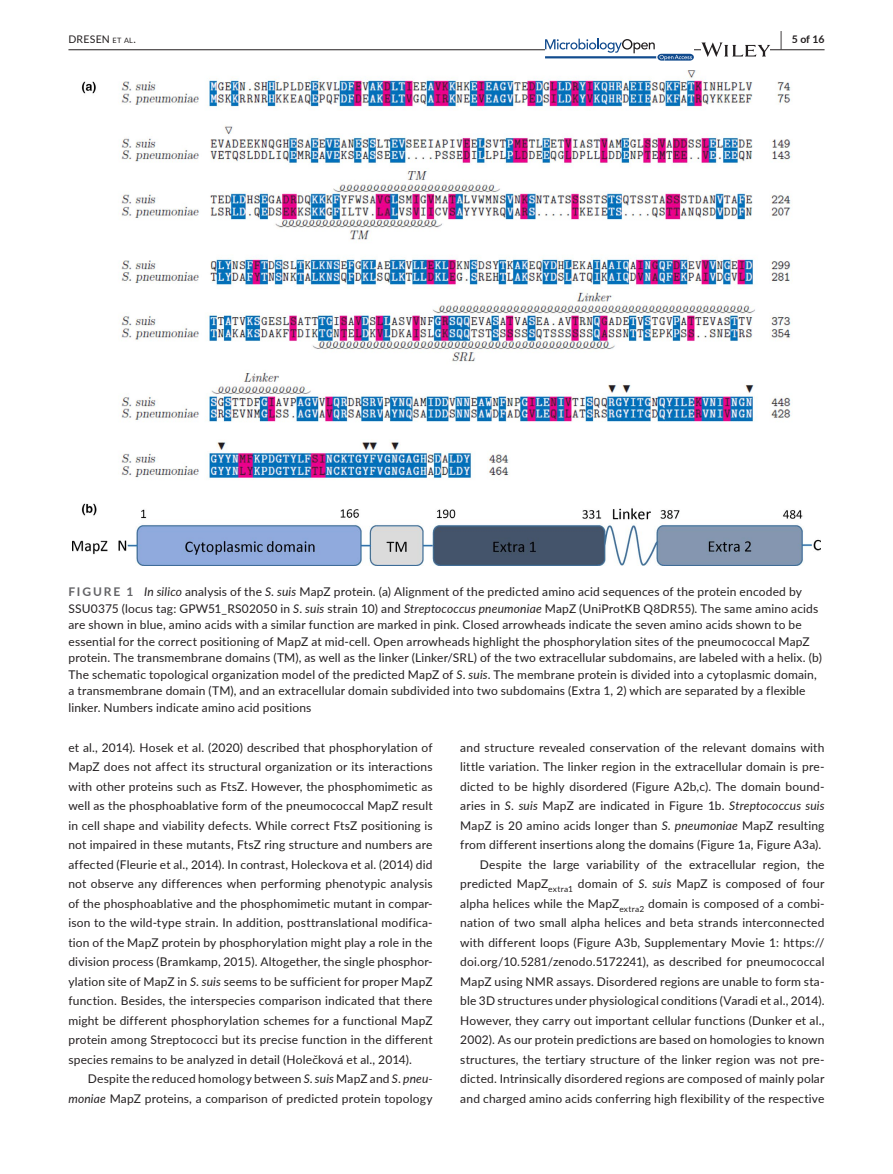
<style>
.page{position:relative;width:893px;height:1174px;background:#fff}
.page>*{position:absolute;margin:0;border:0;box-sizing:border-box;transform-origin:0 0}
.t1{font:12px/19.5px "Lato";letter-spacing:.015em;color:#231f20;text-align:right}
.t2{font:10.5px "Lato";letter-spacing:.02em;color:#231f20}
.t3{font:700 10.5px "Lato";color:#231f20}
.s1{font-size:7.35px}
.s2{font-size:19.5px}
.s3{font-weight:700;color:#636366}
.s4{font-style:italic}
</style>
<div class="page">
<hr style="left:68px;top:49px;width:756px;height:1px;background:#231f20">
<svg style="left:545px;top:39px;width:149px;height:22px"></svg>
<svg style="left:701px;top:42px;width:69px;height:15px"></svg>
<img style="left:72px;top:71px;width:749px;height:494px">
<p class="t2" style="left:68px;top:31px;width:69px">DRESEN <span class="s1">et al</span>.</p>
<p class="t3" style="left:780px;top:31px;width:46px"><span class="s2">|</span> 5 of 16</p>
<p class="t1" style="left:68px;top:583px;width:755px;line-height:16.5px;text-align:left"><span class="s3">FIGURE 1</span> <span class="s4">In silico</span> analysis of the <span class="s4">S</span>. <span class="s4">suis</span> MapZ protein. (a) Alignment of the predicted amino acid sequences of the protein encoded by SSU0375 (locus tag: GPW51_RS02050 in <span class="s4">S</span>. <span class="s4">suis</span> strain 10) and <span class="s4">Streptococcus pneumoniae</span> MapZ (UniProtKB Q8DR55). The same amino acids are shown in blue, amino acids with a similar function are marked in pink. Closed arrowheads indicate the seven amino acids shown to be essential for the correct positioning of MapZ at mid-cell. Open arrowheads highlight the phosphorylation sites of the pneumococcal MapZ protein. The transmembrane domains (TM), as well as the linker (Linker/SRL) of the two extracellular subdomains, are labeled with a helix. (b)<br>The schematic topological organization model of the predicted MapZ of <span class="s4">S</span>. <span class="s4">suis</span>. The membrane protein is divided into a cytoplasmic domain, a transmembrane domain (TM), and an extracellular domain subdivided into two subdomains (Extra 1, 2) which are separated by a flexible linker. Numbers indicate amino acid positions</p>
<p class="t1" style="left:68px;top:737px;width:366px;text-align:justify">et al., 2014). Hosek et al. (2020) described that phosphorylation of MapZ does not affect its structural organization or its interactions with other proteins such as FtsZ. However, the phosphomimetic as well as the phosphoablative form of the pneumococcal MapZ result in cell shape and viability defects. While correct FtsZ positioning is not impaired in these mutants, FtsZ ring structure and numbers are affected (Fleurie et al., 2014). In contrast, Holeckova et al. (2014) did not observe any differences when performing phenotypic analysis of the phosphoablative and the phosphomimetic mutant in compar&shy;ison to the wild-type strain. In addition, posttranslational modifica&shy;tion of the MapZ protein by phosphorylation might play a role in the division process (Bramkamp, 2015). Altogether, the single phosphor&shy;ylation site of MapZ in <span class="s4">S</span>. <span class="s4">suis</span> seems to be sufficient for proper MapZ function. Besides, the interspecies comparison indicated that there might be different phosphorylation schemes for a functional MapZ protein among Streptococci but its precise function in the different species remains to be analyzed in detail (Holečková et al., 2014).</p>
<p class="t1" style="left:68px;top:1068px;width:366px">Despite the reduced homology between <span class="s4">S</span>. <span class="s4">suis</span> MapZ and <span class="s4">S</span>. <span class="s4">pneu&shy;moniae</span> MapZ proteins, a comparison of predicted protein topology</p>
<p class="t1" style="left:460px;top:737px;width:366px">and structure revealed conservation of the relevant domains with little variation. The linker region in the extracellular domain is pre&shy;dicted to be highly disordered (Figure A2b,c). The domain bound&shy;aries in <span class="s4">S</span>. <span class="s4">suis</span> MapZ are indicated in Figure 1b. <span class="s4">Streptococcus suis </span>MapZ is 20 amino acids longer than <span class="s4">S</span>. <span class="s4">pneumoniae</span> MapZ resulting from different insertions along the domains (Figure 1a, Figure A3a).<br>Despite the large variability of the extracellular region, the predicted MapZ<sub>extra1</sub> domain of <span class="s4">S</span>. <span class="s4">suis</span> MapZ is composed of four alpha helices while the MapZ<sub>extra2</sub> domain is composed of a combi&shy;nation of two small alpha helices and beta strands interconnected with different loops (Figure A3b, Supplementary Movie 1: https:// doi.org/10.5281/zenodo.5172241), as described for pneumococcal MapZ using NMR assays. Disordered regions are unable to form sta&shy;ble 3D structures under physiological conditions (Varadi et al., 2014).<br>However, they carry out important cellular functions (Dunker et al., 2002). As our protein predictions are based on homologies to known structures, the tertiary structure of the linker region was not pre&shy;dicted. Intrinsically disordered regions are composed of mainly polar and charged amino acids conferring high flexibility of the respective</p>
</div>
